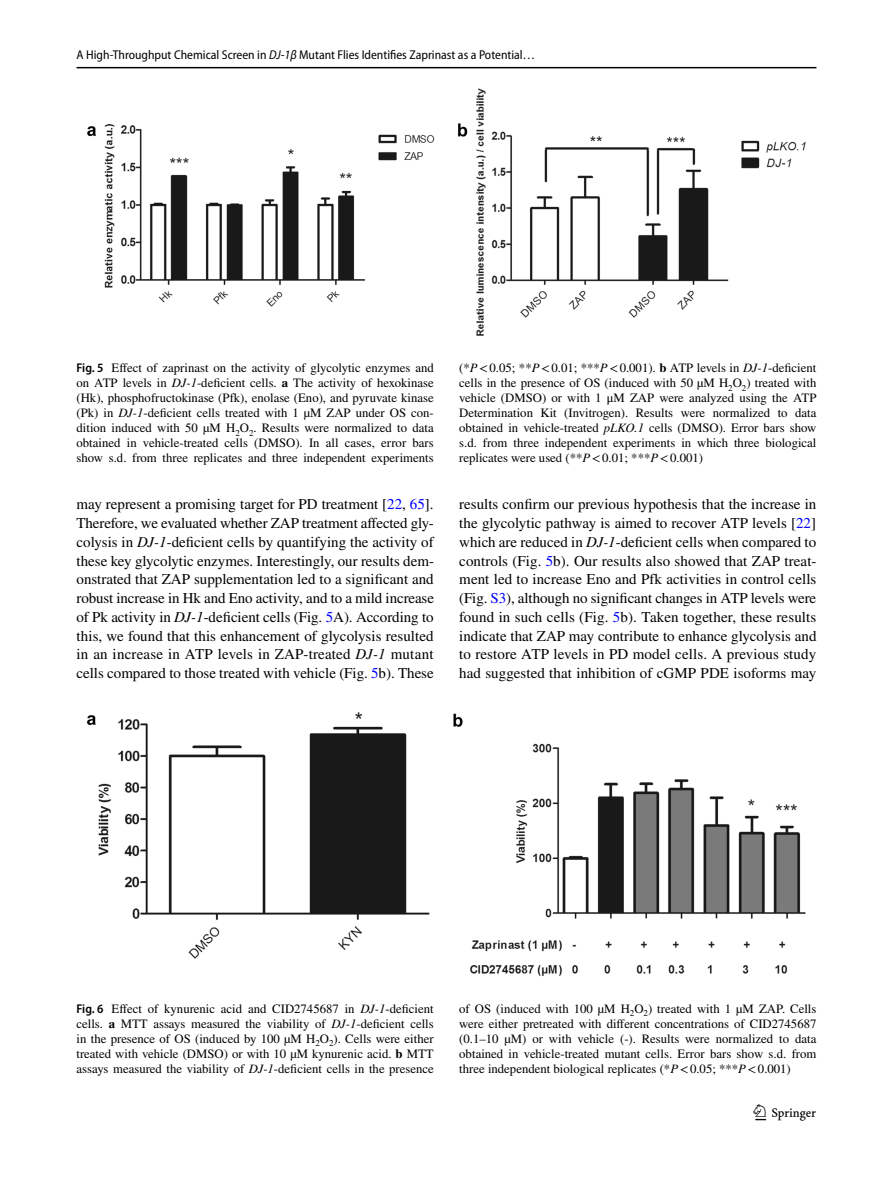
<style>
.page{position:relative;width:893px;height:1187px;background:#fff}
.page>*{position:absolute;margin:0;border:0;box-sizing:border-box;transform-origin:0 0}
.t1{font:22.5px "Springnew Regular 3";color:#000}
.t2{font:15px/18.8px "STIX";color:#000;text-align:justify}
.t3{font:12.75px/15px "STIX";color:#000;text-align:justify}
.t4{font:12.75px "Myriad Pro Semi Cn 3";color:#000}
.s1{font-family:"Myriad Pro";font-style:italic;font-stretch:semi-condensed}
.s2{font-family:"Myriad Pro";font-weight:600;font-stretch:semi-condensed}
.s3{font-style:italic}
.s4{font-weight:700}
.s5{color:#00f}
</style>
<div class="page">
<hr style="left:77px;top:67px;width:739px;height:1px;background:#000">
<img style="left:87px;top:88px;width:719px;height:248px">
<img style="left:87px;top:712px;width:719px;height:264px">
<p class="t4" style="left:77px;top:48px;width:460px">A High‑Throughput Chemical Screen in <span class="s1">DJ‑1β</span> Mutant Flies Identifies Zaprinast as a Potential…</p>
<p class="t3" style="left:77px;top:361px;width:359px"><span class="s2">Fig. 5</span> Effect of zaprinast on the activity of glycolytic enzymes and on ATP levels in <span class="s3">DJ-1</span>-deficient cells. <span class="s4">a</span> The activity of hexokinase (Hk), phosphofructokinase (Pfk), enolase (Eno), and pyruvate kinase (Pk) in <span class="s3">DJ-1</span>-deficient cells treated with 1 µM ZAP under OS con&shy;dition induced with 50 µM H<sub>2</sub>O<sub>2</sub>. Results were normalized to data obtained in vehicle-treated cells (DMSO). In all cases, error bars show s.d. from three replicates and three independent experiments</p>
<p class="t3" style="left:459px;top:361px;width:359px">(*<span class="s3">P</span>&lt;0.05; **<span class="s3">P</span>&lt;0.01; ***<span class="s3">P</span>&lt;0.001). <span class="s4">b</span> ATP levels in <span class="s3">DJ-1</span>-deficient cells in the presence of OS (induced with 50 µM H<sub>2</sub>O<sub>2</sub>) treated with vehicle (DMSO) or with 1 μM ZAP were analyzed using the ATP Determination Kit (Invitrogen). Results were normalized to data obtained in vehicle-treated <span class="s3">pLKO.1</span> cells (DMSO). Error bars show s.d. from three independent experiments in which three biological replicates were used (**<span class="s3">P</span>&lt;0.01; ***<span class="s3">P</span>&lt;0.001)</p>
<p class="t2" style="left:77px;top:496px;width:359px">may represent a promising target for PD treatment [<span class="s5">22</span>, <span class="s5">65</span>].<br>Therefore, we evaluated whether ZAP treatment affected gly&shy;colysis in <span class="s3">DJ-1</span>-deficient cells by quantifying the activity of these key glycolytic enzymes. Interestingly, our results dem&shy;onstrated that ZAP supplementation led to a significant and robust increase in Hk and Eno activity, and to a mild increase of Pk activity in <span class="s3">DJ-1</span>-deficient cells (Fig. <span class="s5">5</span>A). According to this, we found that this enhancement of glycolysis resulted in an increase in ATP levels in ZAP-treated <span class="s3">DJ-1</span> mutant cells compared to those treated with vehicle (Fig. <span class="s5">5</span>b). These</p>
<p class="t2" style="left:459px;top:496px;width:359px">results confirm our previous hypothesis that the increase in the glycolytic pathway is aimed to recover ATP levels [<span class="s5">22</span>] which are reduced in <span class="s3">DJ-1</span>-deficient cells when compared to controls (Fig. <span class="s5">5</span>b). Our results also showed that ZAP treat&shy;ment led to increase Eno and Pfk activities in control cells (Fig. <span class="s5">S3</span>), although no significant changes in ATP levels were found in such cells (Fig. <span class="s5">5</span>b). Taken together, these results indicate that ZAP may contribute to enhance glycolysis and to restore ATP levels in PD model cells. A previous study had suggested that inhibition of cGMP PDE isoforms may</p>
<p class="t3" style="left:77px;top:1001px;width:359px"><span class="s2">Fig. 6</span> Effect of kynurenic acid and CID2745687 in <span class="s3">DJ-1</span>-deficient cells. <span class="s4">a</span> MTT assays measured the viability of <span class="s3">DJ-1</span>-deficient cells in the presence of OS (induced by 100 µM H<sub>2</sub>O<sub>2</sub>). Cells were either treated with vehicle (DMSO) or with 10 µM kynurenic acid. <span class="s4">b</span> MTT assays measured the viability of <span class="s3">DJ-1</span>-deficient cells in the presence</p>
<p class="t3" style="left:459px;top:1001px;width:359px">of OS (induced with 100 µM H<sub>2</sub>O<sub>2</sub>) treated with 1 µM ZAP. Cells were either pretreated with different concentrations of CID2745687 (0.1–10 µM) or with vehicle (-). Results were normalized to data obtained in vehicle-treated mutant cells. Error bars show s.d. from three independent biological replicates (*<span class="s3">P</span>&lt;0.05; ***<span class="s3">P</span>&lt;0.001)</p>
<h1 class="t1" style="left:755px;top:1104px;width:62px">1 3</h1>
</div>
